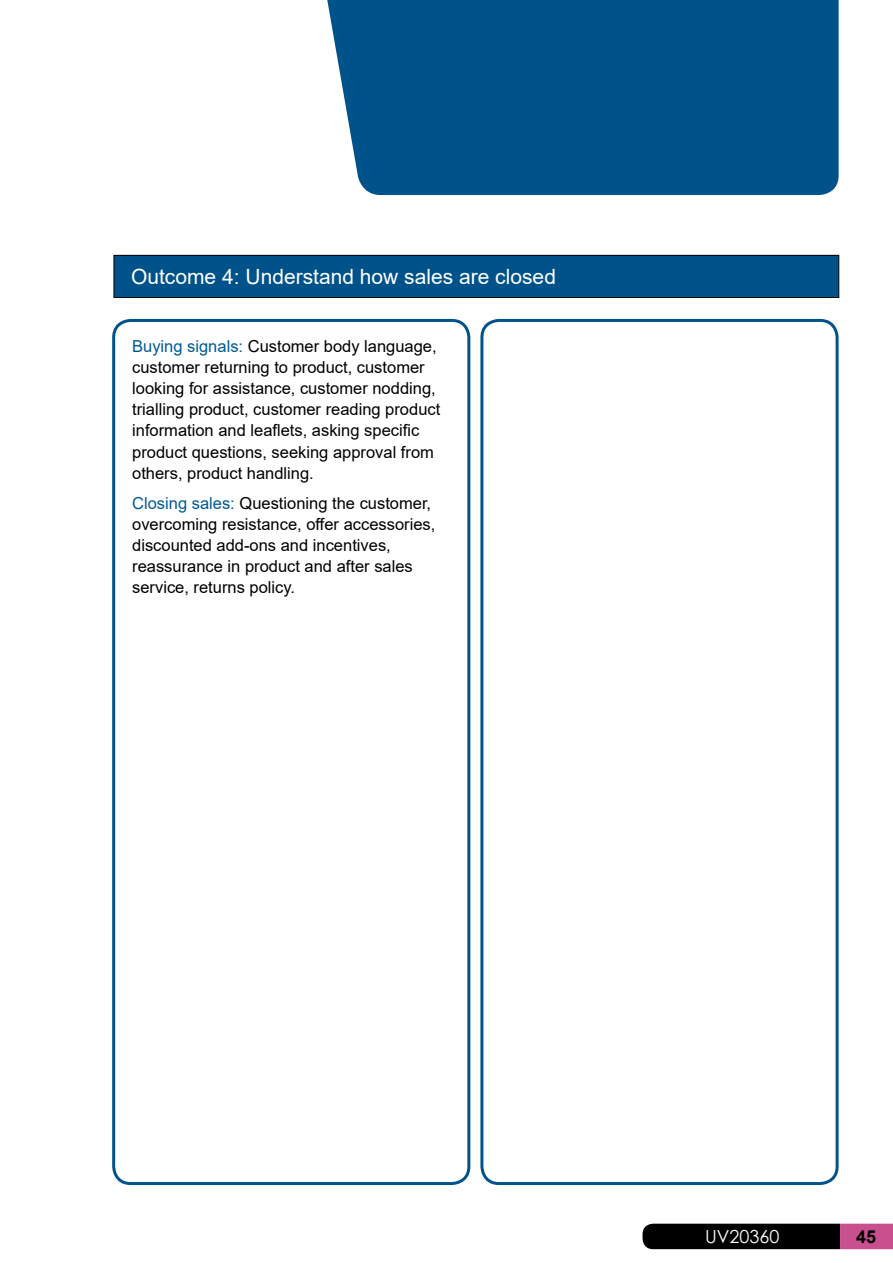
<style>
.page{position:relative;width:893px;height:1263px;background:#fff}
.page>*{position:absolute;margin:0;border:0;box-sizing:border-box;transform-origin:0 0}
.t1{font:21px "Arial";color:#fff}
.t2{font:18px "Century Gothic";color:#fff}
.t3{font:700 18px "Arial";color:#000}
.t4{font:16.5px/21px "Arial";color:#000}
.s1{color:#005994}
</style>
<div class="page">
<div style="left:114px;top:255px;width:725px;height:42px;background:#00538a"></div>
<div style="left:114px;top:255px;width:725px;height:43px;border:1px solid #000"></div>
<div style="left:327px;top:0;width:512px;height:195px;background:#00538a"></div>
<svg style="left:642px;top:1224px;width:251px;height:25px;background:#2c1320"></svg>
<div style="left:112px;top:319px;width:358px;height:866px;border:3px solid #00538a;border-radius:17px"></div>
<div style="left:480px;top:319px;width:359px;height:866px;border:3px solid #00538a;border-radius:17px"></div>
<p class="t1" style="left:131px;top:262px;width:426px">Outcome 4: Understand how sales are closed</p>
<p class="t4" style="left:132px;top:336px;width:310px"><span class="s1">Buying signals:</span> Customer body language, customer returning to product, customer looking for assistance, customer nodding, trialling product, customer reading product information and leaflets, asking specific product questions, seeking approval from others, product handling.</p>
<p class="t4" style="left:132px;top:492px;width:305px"><span class="s1">Closing sales:</span> Questioning the customer, overcoming resistance, offer accessories, discounted add-ons and incentives, reassurance in product and after sales service, returns policy.</p>
<p class="t2" style="left:705px;top:1223px;width:76px">UV20360</p>
<p class="t3" style="left:856px;top:1224px;width:22px">45</p>
</div>
